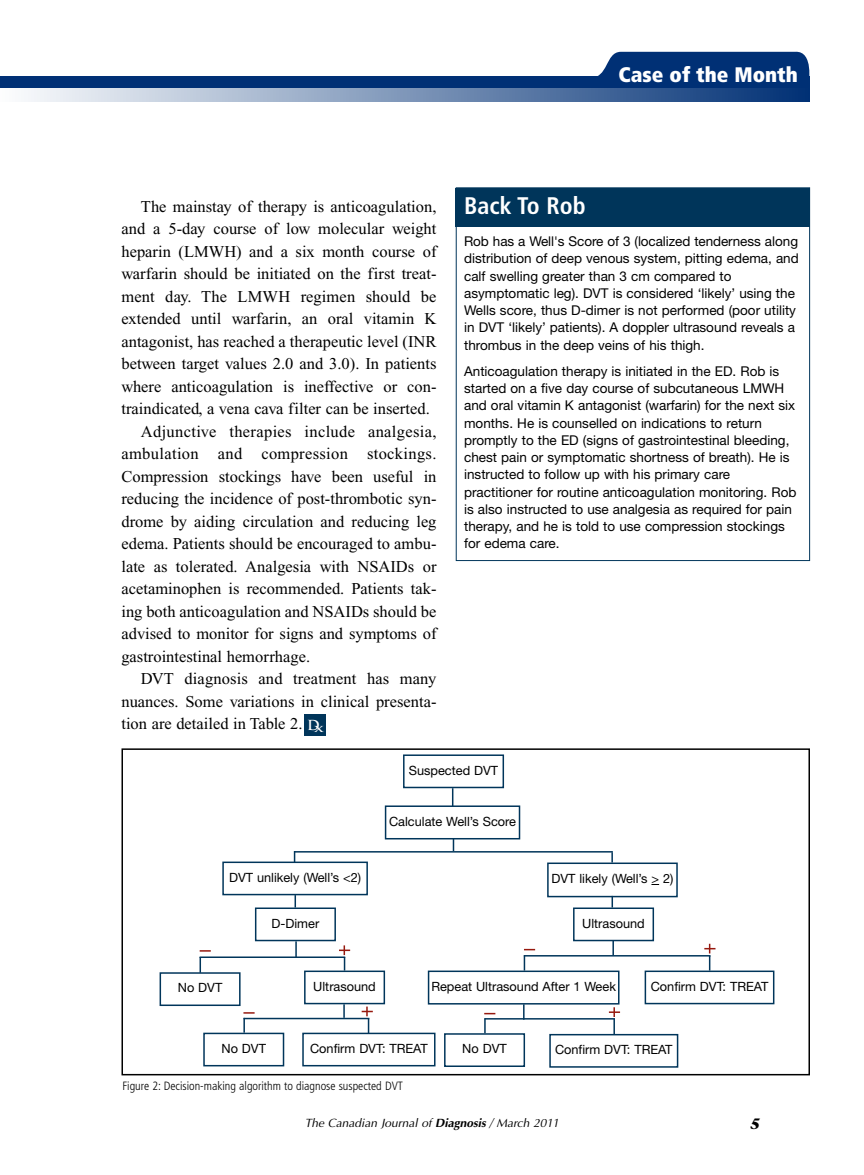
<style>
.page{position:relative;width:864px;height:1175px;background:#fff}
.page>*{position:absolute;margin:0;border:0;box-sizing:border-box;transform-origin:0 0}
.t1{font:700 condensed 24px "Frutiger";color:#fff}
.t2{font:900 condensed 21px "Frutiger";color:#fff}
.t3{font:16.5px "Times New Roman";color:#000}
.t4{font:16.5px "Times New Roman";letter-spacing:.02em;color:#000}
.t5{font:italic 700 15px "Stone Serif";color:#000}
.t6{font:13.5px/17.2px "Helvetica Neue";color:#000}
.t7{font:700 13.5px "Trajan";color:#fff}
.t8{font:12.75px "Helvetica Neue";color:#000}
.t9{font:300 condensed 12px "Frutiger";color:#000}
.t10{font:italic 12px "Optima";color:#000}
.s1{font-weight:700}
</style>
<div class="page">
<svg style="left:598px;top:51px;width:212px;height:36px;background:#164180"></svg>
<div style="left:0;top:76px;width:809px;height:13px;background:#003075"></div>
<svg style="left:28px;top:89px;width:781px;height:12px;background:#7a93b6"></svg>
<div style="left:456px;top:188px;width:354px;height:38px;background:#00355a"></div>
<div style="left:456px;top:187px;width:354px;height:374px;border:1px solid #00355a"></div>
<div style="left:122px;top:748px;width:688px;height:327px;border:2px solid #000"></div>
<div style="left:403px;top:754px;width:101px;height:34px;border:2px solid #00355a"></div>
<div style="left:385px;top:805px;width:135px;height:34px;border:2px solid #00355a"></div>
<div style="left:645px;top:970px;width:129px;height:34px;border:2px solid #00355a"></div>
<div style="left:428px;top:970px;width:192px;height:34px;border:2px solid #00355a"></div>
<div style="left:573px;top:907px;width:81px;height:34px;border:2px solid #00355a"></div>
<div style="left:547px;top:862px;width:131px;height:35px;border:2px solid #00355a"></div>
<div style="left:304px;top:970px;width:81px;height:34px;border:2px solid #00355a"></div>
<div style="left:203px;top:1032px;width:81px;height:34px;border:2px solid #00355a"></div>
<div style="left:302px;top:1032px;width:134px;height:34px;border:2px solid #00355a"></div>
<div style="left:444px;top:1033px;width:81px;height:34px;border:2px solid #00355a"></div>
<div style="left:549px;top:1033px;width:129px;height:34px;border:2px solid #00355a"></div>
<div style="left:160px;top:972px;width:81px;height:34px;border:2px solid #00355a"></div>
<div style="left:255px;top:907px;width:81px;height:34px;border:2px solid #00355a"></div>
<div style="left:222px;top:861px;width:146px;height:34px;border:2px solid #00355a"></div>
<svg style="left:452px;top:788px;width:1px;height:18px"></svg>
<svg style="left:295px;top:895px;width:1px;height:12px"></svg>
<svg style="left:612px;top:940px;width:2px;height:15px"></svg>
<svg style="left:295px;top:941px;width:2px;height:15px"></svg>
<svg style="left:611px;top:852px;width:2px;height:10px"></svg>
<svg style="left:453px;top:838px;width:1px;height:13px"></svg>
<svg style="left:200px;top:958px;width:1px;height:14px"></svg>
<svg style="left:343px;top:1004px;width:2px;height:13px"></svg>
<svg style="left:523px;top:1004px;width:2px;height:14px"></svg>
<hr style="left:294px;top:851px;width:319px;height:1px;background:#00355a">
<hr style="left:200px;top:956px;width:145px;height:2px;background:#00355a">
<hr style="left:524px;top:955px;width:187px;height:1px;background:#00355a">
<hr style="left:244px;top:1017px;width:125px;height:2px;background:#00355a">
<hr style="left:485px;top:1018px;width:130px;height:1px;background:#00355a">
<div style="left:305px;top:714px;width:21px;height:22px;background:#00355a"></div>
<svg style="left:339px;top:945px;width:11px;height:25px"></svg>
<svg style="left:362px;top:1006px;width:11px;height:27px"></svg>
<svg style="left:704px;top:943px;width:12px;height:27px"></svg>
<svg style="left:609px;top:1007px;width:11px;height:27px"></svg>
<svg style="left:243px;top:1012px;width:12px;height:20px"></svg>
<svg style="left:524px;top:948px;width:11px;height:22px"></svg>
<svg style="left:484px;top:1012px;width:11px;height:21px"></svg>
<p class="t2" style="left:619px;top:66px;width:181px">Case of the Month</p>
<p class="t3" style="left:141px;top:200px;width:297px">The mainstay of therapy is anticoagulation,</p>
<p class="t3" style="left:121px;top:223px;width:317px">and a 5-day course of low molecular weight</p>
<p class="t3" style="left:121px;top:245px;width:317px">heparin (LMWH) and a six month course of</p>
<p class="t3" style="left:121px;top:268px;width:317px">warfarin should be initiated on the first treat-</p>
<p class="t3" style="left:121px;top:290px;width:317px">ment day. The LMWH regimen should be</p>
<p class="t3" style="left:121px;top:313px;width:317px">extended until warfarin, an oral vitamin K</p>
<p class="t3" style="left:121px;top:335px;width:317px">antagonist, has reached a therapeutic level (INR</p>
<p class="t3" style="left:121px;top:358px;width:317px">between target values 2.0 and 3.0). In patients</p>
<p class="t3" style="left:121px;top:380px;width:317px">where anticoagulation is ineffective or con-</p>
<p class="t3" style="left:121px;top:403px;width:310px">traindicated, a vena cava filter can be inserted.</p>
<p class="t4" style="left:141px;top:425px;width:297px">Adjunctive therapies include analgesia,</p>
<p class="t4" style="left:121px;top:448px;width:317px">ambulation and compression stockings.</p>
<p class="t3" style="left:121px;top:470px;width:317px">Compression stockings have been useful in</p>
<p class="t3" style="left:121px;top:493px;width:317px">reducing the incidence of post-thrombotic syn-</p>
<p class="t3" style="left:121px;top:515px;width:317px">drome by aiding circulation and reducing leg</p>
<p class="t3" style="left:121px;top:538px;width:317px">edema. Patients should be encouraged to ambu-</p>
<p class="t3" style="left:121px;top:560px;width:317px">late as tolerated. Analgesia with NSAIDs or</p>
<p class="t3" style="left:121px;top:583px;width:317px">acetaminophen is recommended. Patients tak-</p>
<p class="t3" style="left:121px;top:605px;width:317px">ing both anticoagulation and NSAIDs should be</p>
<p class="t3" style="left:121px;top:628px;width:317px">advised to monitor for signs and symptoms of</p>
<p class="t3" style="left:121px;top:650px;width:190px">gastrointestinal hemorrhage.</p>
<p class="t3" style="left:141px;top:673px;width:297px">DVT diagnosis and treatment has many</p>
<p class="t3" style="left:121px;top:695px;width:317px">nuances. Some variations in clinical presenta-</p>
<p class="t3" style="left:121px;top:718px;width:183px">tion are detailed in Table 2.</p>
<p class="t7" style="left:307px;top:718px;width:18px">D<sub>x</sub></p>
<h1 class="t1" style="left:464px;top:196px;width:123px">Back To Rob</h1>
<p class="t6" style="left:464px;top:234px;width:336px">Rob has a Well's Score of 3 (localized tenderness along distribution of deep venous system, pitting edema, and calf swelling greater than 3 cm compared to asymptomatic leg). DVT is considered ‘likely’ using the Wells score, thus D-dimer is not performed (poor utility in DVT ‘likely’ patients). A doppler ultrasound reveals a thrombus in the deep veins of his thigh.</p>
<p class="t6" style="left:464px;top:364px;width:334px">Anticoagulation therapy is initiated in the ED. Rob is started on a five day course of subcutaneous LMWH and oral vitamin K antagonist (warfarin) for the next six months. He is counselled on indications to return promptly to the ED (signs of gastrointestinal bleeding, chest pain or symptomatic shortness of breath). He is instructed to follow up with his primary care practitioner for routine anticoagulation monitoring. Rob is also instructed to use analgesia as required for pain therapy, and he is told to use compression stockings for edema care.</p>
<p class="t8" style="left:229px;top:872px;width:134px">DVT unlikely (Well’s &lt;2)</p>
<p class="t8" style="left:272px;top:918px;width:49px">D-Dimer</p>
<p class="t8" style="left:409px;top:765px;width:91px">Suspected DVT</p>
<p class="t8" style="left:389px;top:816px;width:128px">Calculate Well’s Score</p>
<p class="t8" style="left:552px;top:874px;width:123px">DVT likely (Well’s &gt; 2)</p>
<p class="t8" style="left:582px;top:918px;width:64px">Ultrasound</p>
<p class="t8" style="left:178px;top:983px;width:46px">No DVT</p>
<p class="t8" style="left:313px;top:981px;width:64px">Ultrasound</p>
<p class="t8" style="left:431px;top:981px;width:186px">Repeat Ultrasound After 1 Week</p>
<p class="t8" style="left:651px;top:981px;width:119px">Confirm DVT: TREAT</p>
<p class="t8" style="left:222px;top:1043px;width:46px">No DVT</p>
<p class="t8" style="left:310px;top:1043px;width:119px">Confirm DVT: TREAT</p>
<p class="t8" style="left:462px;top:1044px;width:46px">No DVT</p>
<p class="t8" style="left:555px;top:1045px;width:119px">Confirm DVT: TREAT</p>
<p class="t9" style="left:122px;top:1081px;width:282px">Figure 2: Decision-making algorithm to diagnose suspected DVT</p>
<p class="t10" style="left:305px;top:1115px;width:256px">The Canadian Journal of <span class="s1">Diagnosis</span> / March 2011</p>
<p class="t5" style="left:750px;top:1118px;width:11px">5</p>
</div>
